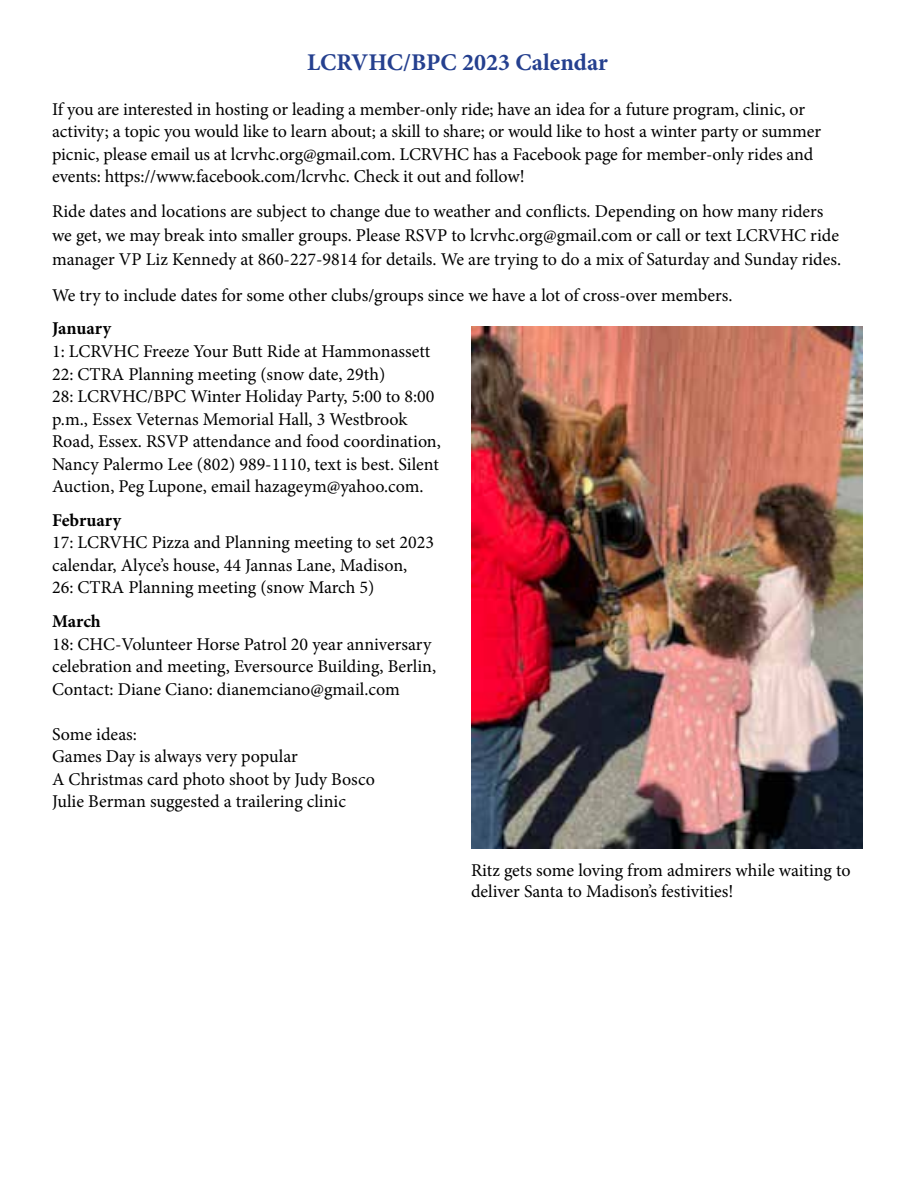
<style>
.page{position:relative;width:915px;height:1185px;background:#fff}
.page>*{position:absolute;margin:0;border:0;box-sizing:border-box;transform-origin:0 0}
.t1{font:700 24px "Minion Pro";color:#25408f}
.t2{font:18px/22.5px "Minion Pro";letter-spacing:-.005em;color:#000}
.t3{font:700 18px "Minion Pro";letter-spacing:-.01em;color:#000}
</style>
<div class="page">
<img style="left:471px;top:326px;width:391px;height:522px">
<h1 class="t1" style="left:307px;top:45px;width:302px">LCRVHC/BPC 2023 Calendar</h1>
<p class="t2" style="left:52px;top:98px;width:770px">If you are interested in hosting or leading a member-only ride; have an idea for a future program, clinic, or activity; a topic you would like to learn about; a skill to share; or would like to host a winter party or summer picnic, please email us at lcrvhc.org@gmail.com. LCRVHC has a Facebook page for member-only rides and events: https://www.facebook.com/lcrvhc. Check it out and follow!</p>
<p class="t2" style="left:52px;top:200px;width:790px;line-height:24px">Ride dates and locations are subject to change due to weather and conflicts. Depending on how many riders we get, we may break into smaller groups. Please RSVP to lcrvhc.org@gmail.com or call or text LCRVHC ride manager VP Liz Kennedy at 860-227-9814 for details. We are trying to do a mix of Saturday and Sunday rides.</p>
<p class="t2" style="left:52px;top:284px;width:681px">We try to include dates for some other clubs/groups since we have a lot of cross-over members.</p>
<p class="t3" style="left:52px;top:316px;width:61px">January</p>
<p class="t2" style="left:52px;top:340px;width:390px">1: LCRVHC Freeze Your Butt Ride at Hammonassett 22: CTRA Planning meeting (snow date, 29th)<br>28: LCRVHC/BPC Winter Holiday Party, 5:00 to 8:00 p.m., Essex Veternas Memorial Hall, 3 Westbrook Road, Essex. RSVP attendance and food coordination, Nancy Palermo Lee (802) 989-1110, text is best. Silent Auction, Peg Lupone, email hazageym@yahoo.com.</p>
<p class="t3" style="left:52px;top:507px;width:70px">February</p>
<p class="t2" style="left:52px;top:531px;width:383px">17: LCRVHC Pizza and Planning meeting to set 2023 calendar, Alyce’s house, 44 Jannas Lane, Madison,<br>26: CTRA Planning meeting (snow March 5)</p>
<p class="t3" style="left:52px;top:608px;width:50px">March</p>
<p class="t2" style="left:52px;top:632px;width:385px">18: CHC-Volunteer Horse Patrol 20 year anniversary celebration and meeting, Eversource Building, Berlin,<br>Contact: Diane Ciano: dianemciano@gmail.com</p>
<p class="t2" style="left:52px;top:722px;width:324px">Some ideas:<br>Games Day is always very popular<br>A Christmas card photo shoot by Judy Bosco<br>Julie Berman suggested a trailering clinic</p>
<p class="t2" style="left:471px;top:859px;width:381px;line-height:21.6px">Ritz gets some loving from admirers while waiting to deliver Santa to Madison’s festivities!</p>
</div>
